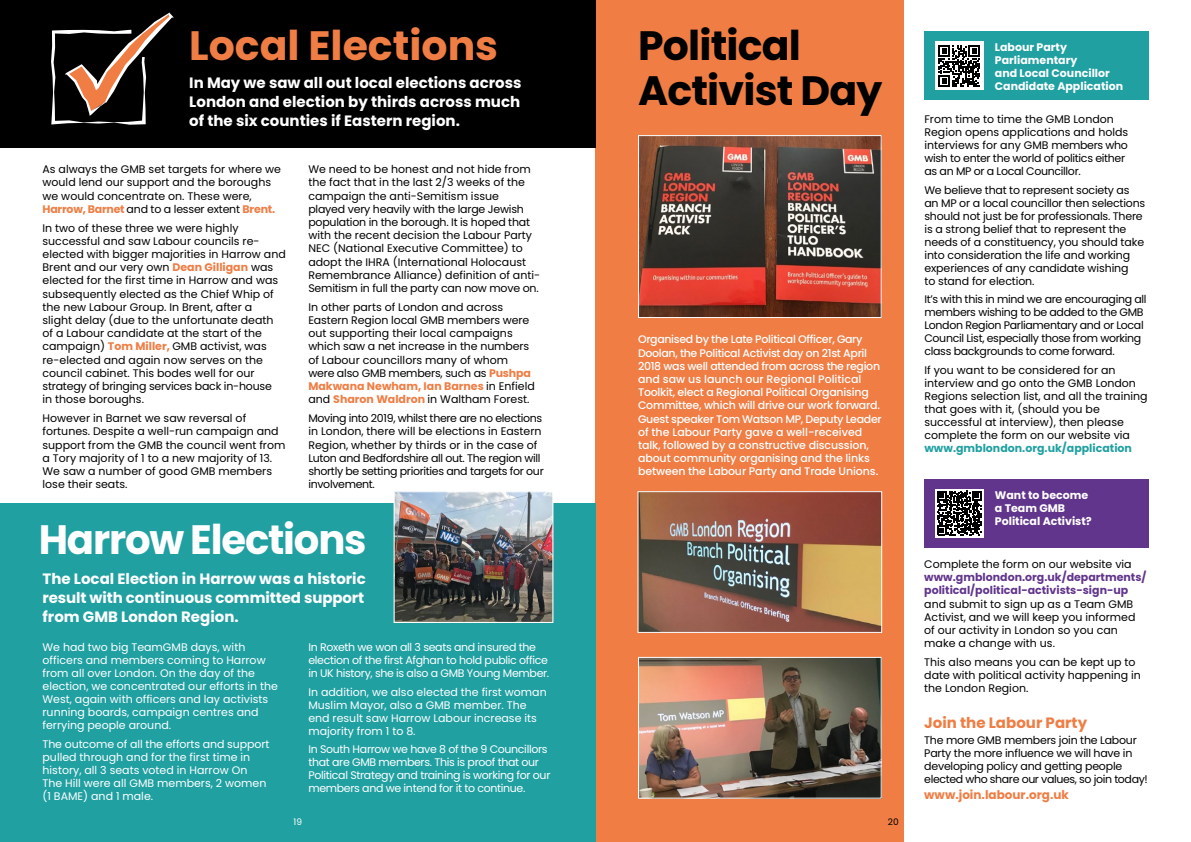
<style>
.page{position:relative;width:1191px;height:842px;background:#fff}
.page>*{position:absolute;margin:0;border:0;box-sizing:border-box;transform-origin:0 0}
.t1{font:700 41px/44.2px "Poppins";letter-spacing:-.02em;color:#000}
.t2{font:700 41px "Poppins";letter-spacing:-.03em;color:#fff}
.t3{font:700 41px "Poppins";color:#ef7d44}
.t4{font:700 15px/19px "Poppins";color:#fff;text-align:justify}
.t5{font:700 15px "Poppins";color:#ef7d44}
.t6{font:700 12px "Poppins";color:#ef7d44}
.t7{font:11px/13.2px "Poppins";color:#000}
.t8{font:11px/13px "Poppins";color:#fff}
.t9{font:500 11px/13.2px "Poppins";letter-spacing:-.02em;color:#fff}
.t10{font:11px/13.2px "Poppins";letter-spacing:-.03em;color:#000}
.t11{font:11px/13px "Poppins";letter-spacing:-.03em;color:#fff}
.t12{font:11px/13px "Poppins";letter-spacing:-.02em;color:#000}
.t13{font:700 11px/13px "Poppins";color:#fff}
.t14{font:700 11px/13.2px "Poppins";color:#62358c}
.t15{font:700 11px "Poppins";color:#21a0a2}
.t16{font:9px "Poppins";color:#fff}
.t17{font:9px "Poppins";color:#000}
.s1{font-weight:700;color:#ef7d44}
</style>
<div class="page">
<div style="left:595px;top:0;width:309px;height:842px;background:#ef7d44"></div>
<div style="left:0;top:503px;width:595px;height:339px;background:#21a0a2"></div>
<img style="left:639px;top:493px;width:241px;height:138px">
<div style="left:637px;top:491px;width:245px;height:142px;border:1px solid #fff"></div>
<img style="left:640px;top:659px;width:239px;height:138px">
<div style="left:638px;top:657px;width:243px;height:142px;border:1px solid #fff"></div>
<div style="left:0;top:0;width:595px;height:147px;background:#000"></div>
<svg style="left:51px;top:12px;width:123px;height:113px"></svg>
<img style="left:395px;top:493px;width:156px;height:128px">
<div style="left:393px;top:491px;width:160px;height:132px;border:1px solid #fff"></div>
<img style="left:640px;top:137px;width:239px;height:179px">
<div style="left:638px;top:135px;width:243px;height:183px;border:1px solid #fff"></div>
<div style="left:924px;top:31px;width:224px;height:68px;background:#21a0a2"></div>
<div style="left:935px;top:41px;width:48px;height:49px;background:#fff"></div>
<svg style="left:938px;top:45px;width:42px;height:42px"></svg>
<div style="left:924px;top:479px;width:224px;height:68px;background:#62358c"></div>
<svg style="left:935px;top:489px;width:48px;height:48px"></svg>
<svg style="left:937px;top:491px;width:44px;height:44px;background:#454545"></svg>
<h1 class="t3" style="left:189px;top:22px;width:310px">Local Elections</h1>
<h2 class="t4" style="left:189px;top:73px;width:334px">In May we saw all out local elections across London and election by thirds across much of the six counties if Eastern region.</h2>
<p class="t7" style="left:43px;top:163px;width:240px">As always the GMB set targets for where we would lend our support and the boroughs we would concentrate on. These were, <span class="s1">Harrow, Barnet</span> and to a lesser extent <span class="s1">Brent.</span></p>
<p class="t7" style="left:43px;top:221px;width:245px">In two of these three we were highly successful and saw Labour councils re&shy;elected with bigger majorities in Harrow and Brent and our very own <span class="s1">Dean Gilligan</span> was elected for the first time in Harrow and was subsequently elected as the Chief Whip of the new Labour Group. In Brent, after a<br>slight delay (due to the unfortunate death of a Labour candidate at the start of the campaign) <span class="s1">Tom Miller,</span> GMB activist, was re-elected and again now serves on the council cabinet. This bodes well for our strategy of bringing services back in-house<br>in those boroughs.</p>
<p class="t7" style="left:43px;top:412px;width:244px">However in Barnet we saw reversal of fortunes. Despite a well-run campaign and support from the GMB the council went from a Tory majority of 1 to a new majority of 13.<br>We saw a number of good GMB members lose their seats.</p>
<p class="t7" style="left:308px;top:163px;width:233px">We need to be honest and not hide from the fact that in the last 2/3 weeks of the campaign the anti-Semitism issue<br>played very heavily with the large Jewish population in the borough. It is hoped that with the recent decision the Labour Party NEC (National Executive Committee) to adopt the IHRA (International Holocaust Remembrance Alliance) definition of anti-Semitism in full the party can now move on.</p>
<p class="t7" style="left:308px;top:300px;width:228px">In other parts of London and across Eastern Region local GMB members were out supporting their local campaigns which saw a net increase in the numbers of Labour councillors many of whom were also GMB members, such as <span class="s1">Pushpa Makwana Newham, Ian Barnes</span> in Enfield and <span class="s1">Sharon Waldron</span> in Waltham Forest.</p>
<p class="t10" style="left:308px;top:412px;width:237px">Moving into 2019, whilst there are no elections in London, there will be elections in Eastern Region, whether by thirds or in the case of Luton and Bedfordshire all out. The region will shortly be setting priorities and targets for our involvement.</p>
<h1 class="t2" style="left:39px;top:516px;width:329px">Harrow Elections</h1>
<h2 class="t4" style="left:43px;top:569px;width:325px">The Local Election in Harrow was a historic result with continuous committed support from GMB London Region.</h2>
<p class="t8" style="left:43px;top:640px;width:237px">We had two big TeamGMB days, with officers and members coming to Harrow from all over London. On the day of the election, we concentrated our efforts in the West, again with officers and lay activists running boards, campaign centres and ferrying people around.</p>
<p class="t8" style="left:43px;top:737px;width:228px">The outcome of all the efforts and support pulled through and for the first time in history, all 3 seats voted in Harrow On The Hill were all GMB members, 2 women (1 BAME) and 1 male.</p>
<p class="t11" style="left:308px;top:640px;width:242px">In Roxeth we won all 3 seats and insured the election of the first Afghan to hold public office in UK history, she is also a GMB Young Member.</p>
<p class="t8" style="left:308px;top:685px;width:240px">In addition, we also elected the first woman Muslim Mayor, also a GMB member. The end result saw Harrow Labour increase its majority from 1 to 8.</p>
<p class="t11" style="left:308px;top:743px;width:243px">In South Harrow we have 8 of the 9 Councillors that are GMB members. This is proof that our Political Strategy and training is working for our members and we intend for it to continue.</p>
<h1 class="t1" style="left:638px;top:24px;width:246px">Political<br>Activist Day</h1>
<p class="t9" style="left:638px;top:333px;width:245px">Organised by the Late Political Officer, Gary Doolan, the Political Activist day on 21st April 2018 was well attended from across the region and saw us launch our Regional Political Toolkit, elect a Regional Political Organising Committee, which will drive our work forward.<br>Guest speaker Tom Watson MP, Deputy Leader of the Labour Party gave a well-received talk, followed by a constructive discussion, about community organising and the links between the Labour Party and Trade Unions.</p>
<p class="t16" style="left:293px;top:817px;width:10px">19</p>
<p class="t17" style="left:887px;top:817px;width:12px">20</p>
<p class="t13" style="left:995px;top:41px;width:130px">Labour Party<br>Parliamentary<br>and Local Councillor<br>Candidate Application</p>
<p class="t7" style="left:924px;top:113px;width:205px">From time to time the GMB London Region opens applications and holds interviews for any GMB members who wish to enter the world of politics either as an MP or a Local Councillor.</p>
<p class="t7" style="left:924px;top:183px;width:222px">We believe that to represent society as an MP or a local councillor then selections should not just be for professionals. There is a strong belief that to represent the needs of a constituency, you should take into consideration the life and working experiences of any candidate wishing<br>to stand for election.</p>
<p class="t10" style="left:924px;top:293px;width:224px">It’s with this in mind we are encouraging all members wishing to be added to the GMB London Region Parliamentary and or Local Council List, especially those from working class backgrounds to come forward.</p>
<p class="t7" style="left:924px;top:364px;width:225px">If you want to be considered for an interview and go onto the GMB London Regions selection list, and all the training that goes with it, (should you be successful at interview), then please complete the form on our website via</p>
<p class="t15" style="left:924px;top:442px;width:209px">www.gmblondon.org.uk/application</p>
<p class="t13" style="left:995px;top:489px;width:98px">Want to become a Team GMB<br>Political Activist?</p>
<p class="t7" style="left:924px;top:557px;width:209px">Complete the form on our website via</p>
<p class="t14" style="left:924px;top:571px;width:224px">www.gmblondon.org.uk/departments/ political/political-activists-sign-up</p>
<p class="t7" style="left:924px;top:597px;width:213px">and submit to sign up as a Team GMB<br>Activist, and we will keep you informed of our activity in London so you can make a change with us.</p>
<p class="t7" style="left:924px;top:656px;width:218px">This also means you can be kept up to date with political activity happening in the London Region.</p>
<h2 class="t5" style="left:924px;top:714px;width:164px">Join the Labour Party</h2>
<p class="t12" style="left:924px;top:734px;width:225px">The more GMB members join the Labour Party the more influence we will have in developing policy and getting people elected who share our values, so join today!</p>
<p class="t6" style="left:924px;top:788px;width:146px">www.join.labour.org.uk</p>
</div>
